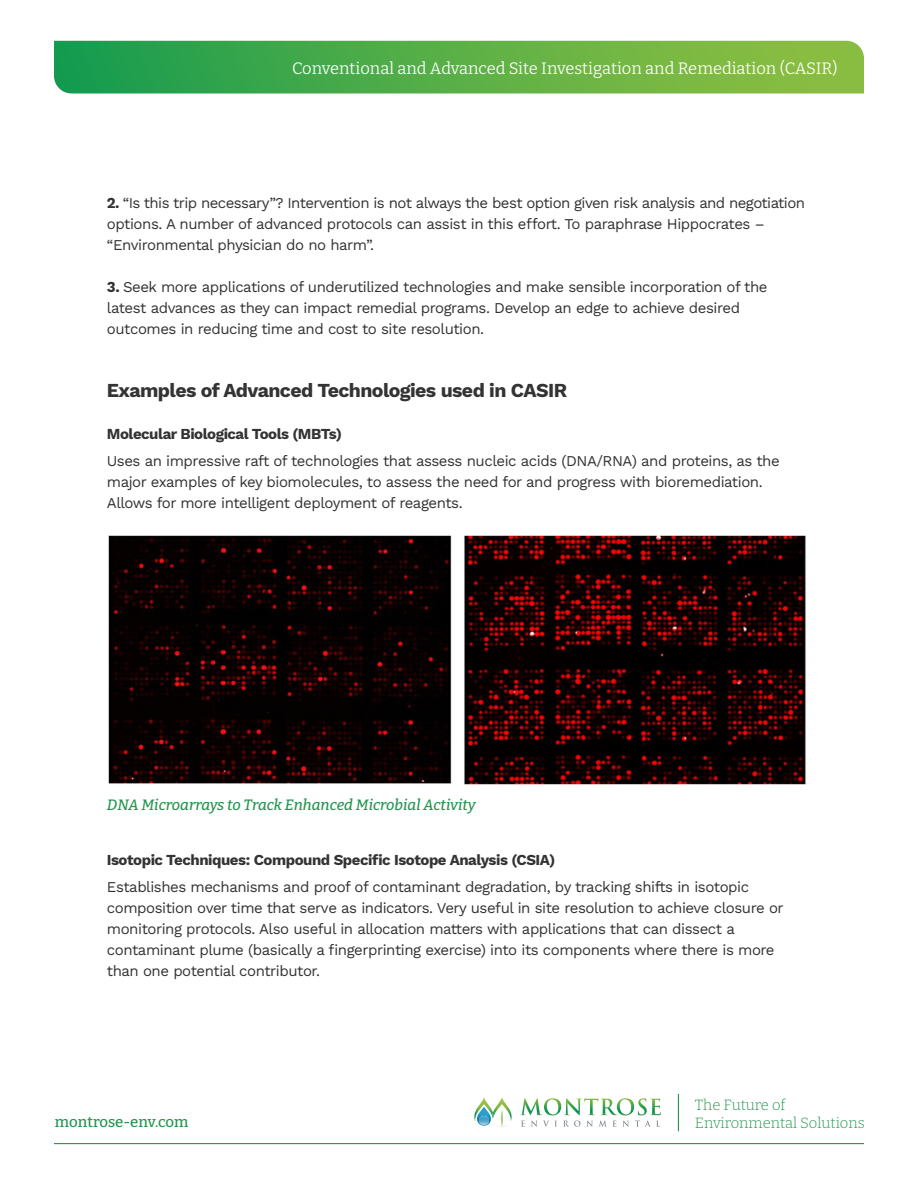
<style>
.page{position:relative;width:918px;height:1188px;background:#fff}
.page>*{position:absolute;margin:0;border:0;box-sizing:border-box;transform-origin:0 0}
.t1{font:700 19.5px "Work Sans";letter-spacing:-.03em;color:#323332}
.t2{font:100 16.5px "Bitter";color:#fff}
.t3{font:15px/21px "Work Sans";letter-spacing:-.03em;color:#323332}
.t4{font:700 15px "Work Sans";letter-spacing:-.03em;color:#323332}
.t5{font:italic 500 15px "Bitter";color:#239650}
.t6{font:100 15px "Bitter";color:#239650}
.t7{font:100 14.85px "Bitter";color:#239650}
.s1{font-weight:700}
</style>
<div class="page">
<svg style="left:520px;top:1098px;width:141px;height:29px"></svg>
<svg style="left:474px;top:1097px;width:38px;height:30px"></svg>
<hr style="left:678px;top:1094px;width:1px;height:37px;background:#239650">
<hr style="left:54px;top:1143px;width:810px;height:1px;background:#239650">
<svg style="left:54px;top:41px;width:810px;height:52px;background:#57ae48"></svg>
<img style="left:109px;top:535px;width:698px;height:249px">
<p class="t2" style="left:292px;top:57px;width:547px">Conventional and Advanced Site Investigation and Remediation (CASIR)</p>
<p class="t3" style="left:107px;top:192px;width:700px"><span class="s1">2.</span> “Is this trip necessary”? Intervention is not always the best option given risk analysis and negotiation options. A number of advanced protocols can assist in this effort. To paraphrase Hippocrates – “Environmental physician do no harm”.</p>
<p class="t3" style="left:107px;top:276px;width:662px"><span class="s1">3.</span> Seek more applications of underutilized technologies and make sensible incorporation of the latest advances as they can impact remedial programs. Develop an edge to achieve desired outcomes in reducing time and cost to site resolution.</p>
<h1 class="t1" style="left:107px;top:376px;width:462px">Examples of Advanced Technologies used in CASIR</h1>
<p class="t4" style="left:107px;top:423px;width:237px">Molecular Biological Tools (MBTs)</p>
<p class="t3" style="left:107px;top:450px;width:674px">Uses an impressive raft of technologies that assess nucleic acids (DNA/RNA) and proteins, as the major examples of key biomolecules, to assess the need for and progress with bioremediation.<br>Allows for more intelligent deployment of reagents.</p>
<p class="t5" style="left:107px;top:795px;width:370px">DNA Microarrays to Track Enhanced Microbial Activity</p>
<p class="t4" style="left:107px;top:849px;width:450px">Isotopic Techniques: Compound Specific Isotope Analysis (CSIA)</p>
<p class="t3" style="left:107px;top:876px;width:678px">Establishes mechanisms and proof of contaminant degradation, by tracking shifts in isotopic composition over time that serve as indicators. Very useful in site resolution to achieve closure or monitoring protocols. Also useful in allocation matters with applications that can dissect a contaminant plume (basically a fingerprinting exercise) into its components where there is more than one potential contributor.</p>
<p class="t7" style="left:695px;top:1096px;width:92px">The Future of</p>
<p class="t6" style="left:55px;top:1112px;width:135px">montrose-env.com</p>
<p class="t7" style="left:695px;top:1113px;width:171px">Environmental Solutions</p>
</div>
